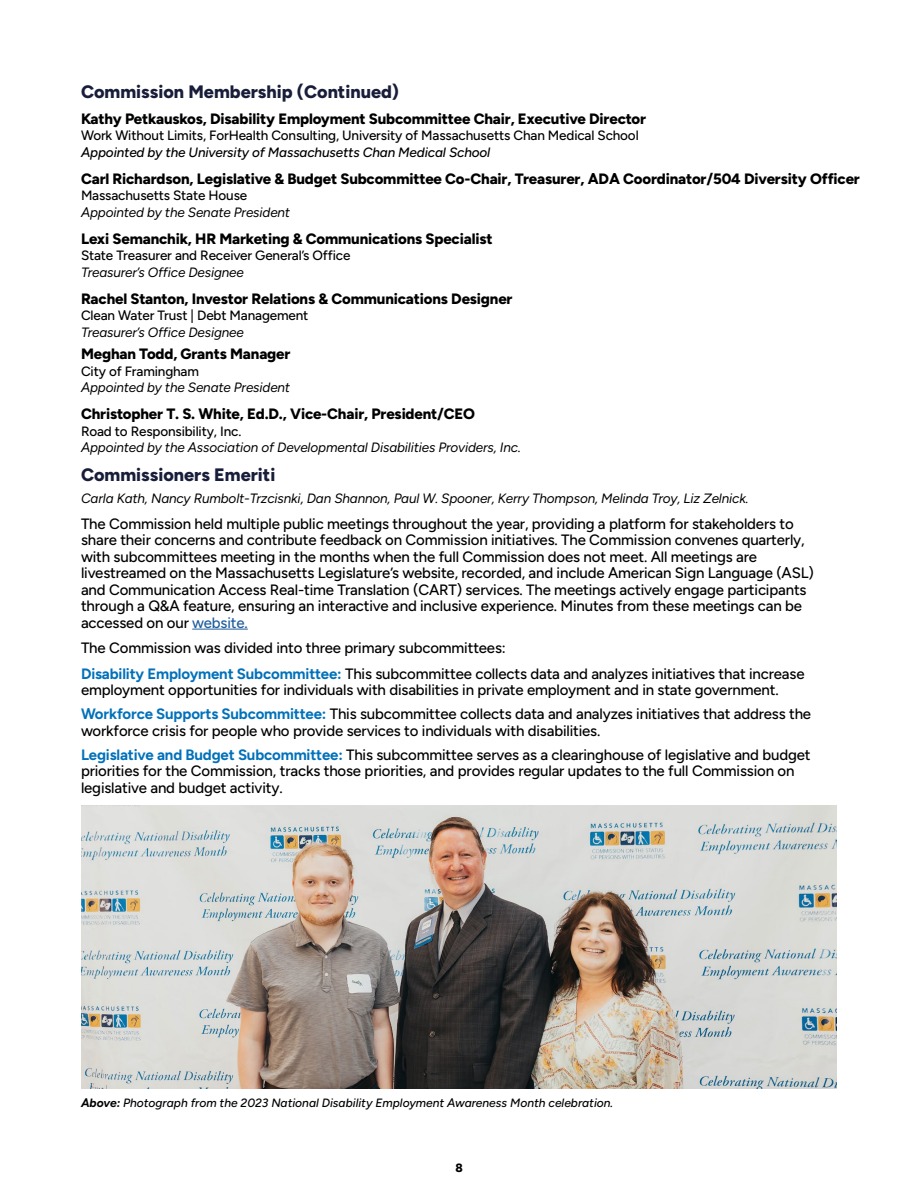
<style>
.page{position:relative;width:918px;height:1188px;background:#fff}
.page>*{position:absolute;margin:0;border:0;box-sizing:border-box;transform-origin:0 0}
.t1{font:800 18px "Figtree";color:#181d39}
.t2{font:500 15px/16.5px "Figtree";letter-spacing:-.01em;color:#000}
.t3{font:800 15px "Figtree";letter-spacing:-.01em;color:#000}
.t4{font:italic 13.5px/16.5px "Figtree";letter-spacing:-.01em;color:#000}
.t5{font:500 13.5px/16.5px "Figtree";letter-spacing:-.01em;color:#000}
.t6{font:italic 500 12px "Figtree";color:#000}
.t7{font:800 12px "Figtree";color:#000}
.s1{font-style:italic}
.s2{font-weight:500;font-style:normal}
.s3{font-weight:400;font-style:italic}
.s4{color:#215e9e}
.s5{font-weight:700;color:#0071ba}
.s6{font-weight:700}
</style>
<div class="page">
<hr style="left:192px;top:629px;width:56px;height:1px;background:#215e9e">
<img style="left:81px;top:806px;width:756px;height:283px">
<h2 class="t1" style="left:81px;top:81px;width:320px">Commission Membership (Continued)</h2>
<h3 class="t3" style="left:81px;top:109px;width:567px">Kathy Petkauskos, Disability Employment Subcommittee Chair, Executive Director</h3>
<p class="t5" style="left:81px;top:127px;width:559px">Work Without Limits, ForHealth Consulting, University of Massachusetts Chan Medical School<br><span class="s1">Appointed by the University of Massachusetts Chan Medical School</span></p>
<h3 class="t3" style="left:81px;top:169px;width:780px">Carl Richardson, Legislative &amp; Budget Subcommittee Co-Chair, Treasurer, ADA Coordinator/504 Diversity Officer</h3>
<p class="t4" style="left:81px;top:187px;width:211px"><span class="s2">Massachusetts State House<br></span>Appointed by the Senate President</p>
<h3 class="t3" style="left:81px;top:229px;width:413px">Lexi Semanchik, HR Marketing &amp; Communications Specialist</h3>
<p class="t5" style="left:81px;top:247px;width:271px">State Treasurer and Receiver General’s Office<br><span class="s3">Treasurer’s Office Designee</span></p>
<h3 class="t3" style="left:81px;top:289px;width:433px">Rachel Stanton, Investor Relations &amp; Communications Designer</h3>
<p class="t5" style="left:81px;top:307px;width:229px">Clean Water Trust | Debt Management<br><span class="s3">Treasurer’s Office Designee</span></p>
<h3 class="t3" style="left:81px;top:345px;width:211px">Meghan Todd, Grants Manager</h3>
<p class="t4" style="left:81px;top:363px;width:211px"><span class="s2">City of Framingham<br></span>Appointed by the Senate President</p>
<h3 class="t3" style="left:81px;top:405px;width:396px">Christopher T. S. White, Ed.D., Vice-Chair, President/CEO</h3>
<p class="t4" style="left:81px;top:423px;width:441px"><span class="s2">Road to Responsibility, Inc.<br></span>Appointed by the Association of Developmental Disabilities Providers, Inc.</p>
<h2 class="t1" style="left:81px;top:463px;width:196px">Commissioners Emeriti</h2>
<p class="t4" style="left:81px;top:490px;width:669px">Carla Kath, Nancy Rumbolt-Trzcisnki, Dan Shannon, Paul W. Spooner, Kerry Thompson, Melinda Troy, Liz Zelnick.</p>
<p class="t2" style="left:81px;top:515px;width:734px">The Commission held multiple public meetings throughout the year, providing a platform for stakeholders to share their concerns and contribute feedback on Commission initiatives. The Commission convenes quarterly, with subcommittees meeting in the months when the full Commission does not meet. All meetings are livestreamed on the Massachusetts Legislature’s website, recorded, and include American Sign Language (ASL) and Communication Access Real-time Translation (CART) services. The meetings actively engage participants through a Q&amp;A feature, ensuring an interactive and inclusive experience. Minutes from these meetings can be accessed on our <span class="s4">website.</span></p>
<p class="t2" style="left:81px;top:640px;width:426px">The Commission was divided into three primary subcommittees:</p>
<p class="t2" style="left:81px;top:665px;width:725px"><span class="s5">Disability Employment Subcommittee:</span> This subcommittee collects data and analyzes initiatives that increase employment opportunities for individuals with disabilities in private employment and in state government.</p>
<p class="t2" style="left:81px;top:706px;width:732px"><span class="s5">Workforce Supports Subcommittee:</span> This subcommittee collects data and analyzes initiatives that address the workforce crisis for people who provide services to individuals with disabilities.</p>
<p class="t2" style="left:81px;top:746px;width:731px"><span class="s5">Legislative and Budget Subcommittee:</span> This subcommittee serves as a clearinghouse of legislative and budget priorities for the Commission, tracks those priorities, and provides regular updates to the full Commission on legislative and budget activity.</p>
<p class="t6" style="left:81px;top:1096px;width:534px"><span class="s6">Above:</span> Photograph from the 2023 National Disability Employment Awareness Month celebration.</p>
<p class="t7" style="left:455px;top:1161px;width:9px">8</p>
</div>
